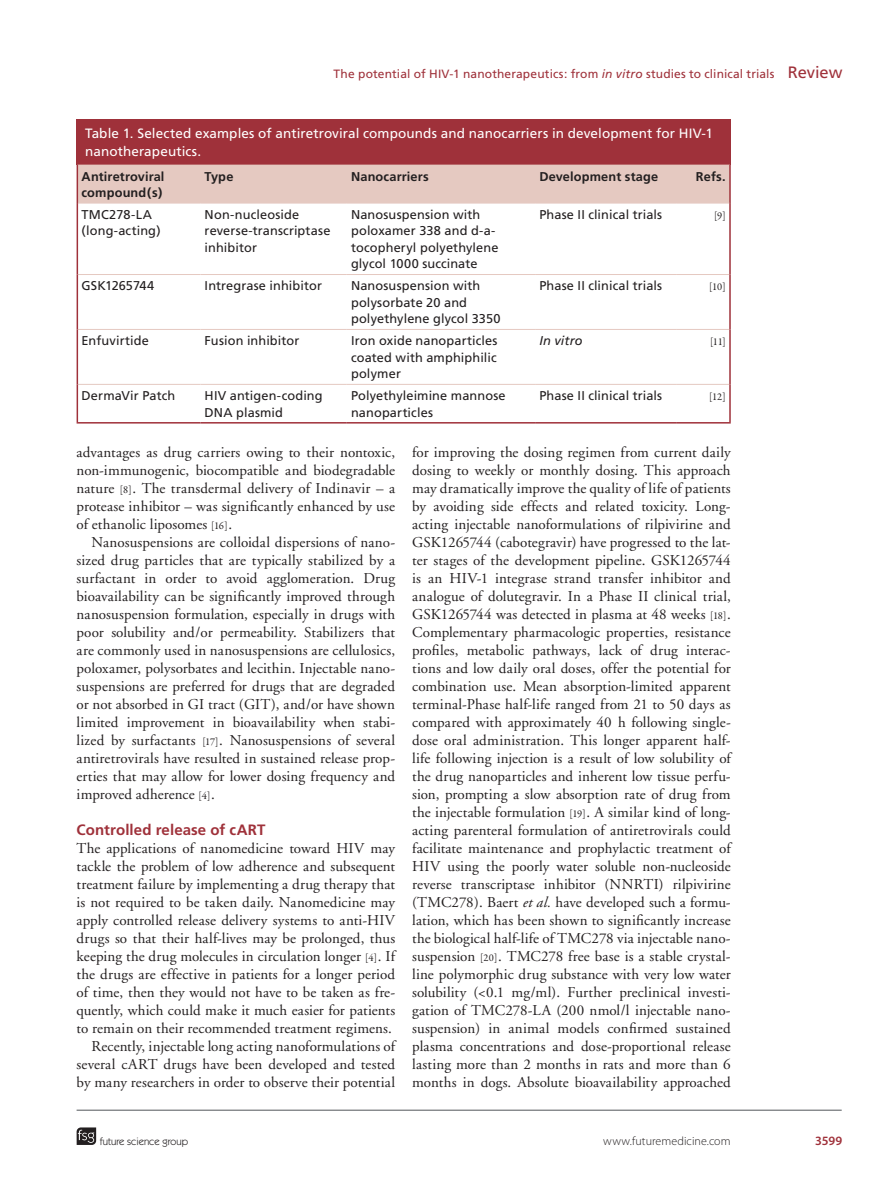
<style>
.page{position:relative;width:885px;height:1191px;background:#fff}
.page>*{position:absolute;margin:0;border:0;box-sizing:border-box;transform-origin:0 0}
.t1{font:15px/18px "Adobe Garamond";letter-spacing:.005em;color:#231f20;text-align:justify}
.t2{font:700 15px "Frutiger";letter-spacing:.005em;color:#9f313a}
.t3{font:13.5px/18px "Frutiger";letter-spacing:.005em;color:#fff}
.t4{font:12.75px/16.5px "Frutiger";letter-spacing:.01em;color:#231f20}
.t5{font:700 12.75px/16.5px "Frutiger";letter-spacing:.01em;color:#231f20}
.t6{font:italic 12.75px "Frutiger";letter-spacing:.015em;color:#231f20}
.t7{font:600 12.75px "Myriad Pro";color:#9f313a}
.t8{font:12px "Frutiger";letter-spacing:.01em;color:#9f313a}
.t9{font:300 12px "Myriad Pro";letter-spacing:.005em;color:#231f20}
.t10{font:10.5px "Itc Kabel";color:#231f20}
.t11{font:10.5px "Garamond Premr Pro";color:#231f20}
.s1{font-style:italic}
.s2{font-size:16.5px}
.s3{font-family:"Garamond Premr Pro";font-size:10.5px}
</style>
<div class="page">
<svg style="left:77px;top:1127px;width:19px;height:18px"></svg>
<hr style="left:77px;top:1109px;width:764px;height:1px;background:#52555a">
<div style="left:77px;top:119px;width:653px;height:46px;background:#9f313a"></div>
<div style="left:78px;top:165px;width:651px;height:38px;background:#e5c9c1"></div>
<hr style="left:77px;top:165px;width:1px;height:38px;background:#9f313a">
<hr style="left:729px;top:165px;width:1px;height:38px;background:#9f313a">
<hr style="left:77px;top:422px;width:123px;height:1px;background:#9f313a">
<hr style="left:200px;top:422px;width:147px;height:1px;background:#9f313a">
<hr style="left:347px;top:422px;width:188px;height:1px;background:#9f313a">
<hr style="left:535px;top:422px;width:141px;height:1px;background:#9f313a">
<hr style="left:676px;top:422px;width:54px;height:1px;background:#9f313a">
<hr style="left:78px;top:203px;width:122px;height:1px;background:#e5c9c1">
<hr style="left:200px;top:203px;width:147px;height:1px;background:#e5c9c1">
<hr style="left:347px;top:203px;width:188px;height:1px;background:#e5c9c1">
<hr style="left:535px;top:203px;width:141px;height:1px;background:#e5c9c1">
<hr style="left:676px;top:203px;width:53px;height:1px;background:#e5c9c1">
<hr style="left:78px;top:274px;width:122px;height:1px;background:#e5c9c1">
<hr style="left:200px;top:274px;width:147px;height:1px;background:#e5c9c1">
<hr style="left:347px;top:274px;width:188px;height:1px;background:#e5c9c1">
<hr style="left:535px;top:274px;width:141px;height:1px;background:#e5c9c1">
<hr style="left:676px;top:274px;width:53px;height:1px;background:#e5c9c1">
<hr style="left:78px;top:329px;width:122px;height:1px;background:#e5c9c1">
<hr style="left:200px;top:329px;width:147px;height:1px;background:#e5c9c1">
<hr style="left:347px;top:329px;width:188px;height:1px;background:#e5c9c1">
<hr style="left:535px;top:329px;width:141px;height:1px;background:#e5c9c1">
<hr style="left:676px;top:329px;width:53px;height:1px;background:#e5c9c1">
<hr style="left:78px;top:384px;width:122px;height:1px;background:#e5c9c1">
<hr style="left:200px;top:384px;width:147px;height:1px;background:#e5c9c1">
<hr style="left:347px;top:384px;width:188px;height:1px;background:#e5c9c1">
<hr style="left:535px;top:384px;width:141px;height:1px;background:#e5c9c1">
<hr style="left:676px;top:384px;width:53px;height:1px;background:#e5c9c1">
<hr style="left:77px;top:203px;width:1px;height:71px;background:#9f313a">
<hr style="left:729px;top:203px;width:1px;height:71px;background:#9f313a">
<hr style="left:77px;top:274px;width:1px;height:55px;background:#9f313a">
<hr style="left:729px;top:274px;width:1px;height:55px;background:#9f313a">
<hr style="left:77px;top:329px;width:1px;height:55px;background:#9f313a">
<hr style="left:729px;top:329px;width:1px;height:55px;background:#9f313a">
<hr style="left:77px;top:384px;width:1px;height:38px;background:#9f313a">
<hr style="left:729px;top:384px;width:1px;height:38px;background:#9f313a">
<p class="t8" style="left:333px;top:67px;width:510px">The potential of HIV-1 nanotherapeutics: from <span class="s1">in vitro</span> studies to clinical trials <span class="s2">Review</span></p>
<p class="t3" style="left:85px;top:124px;width:629px">Table 1. Selected examples of antiretroviral compounds and nanocarriers in development for HIV-1 nanotherapeutics.</p>
<p class="t5" style="left:82px;top:168px;width:84px">Antiretroviral compound(s)</p>
<p class="t5" style="left:204px;top:168px;width:30px">Type</p>
<p class="t5" style="left:351px;top:168px;width:79px">Nanocarriers</p>
<p class="t5" style="left:539px;top:168px;width:120px">Development stage</p>
<p class="t5" style="left:695px;top:168px;width:31px">Refs.</p>
<p class="t4" style="left:82px;top:206px;width:81px">TMC278-LA (long-acting)</p>
<p class="t4" style="left:205px;top:206px;width:127px">Non-nucleoside reverse-transcriptase inhibitor</p>
<p class="t4" style="left:351px;top:206px;width:149px">Nanosuspension with poloxamer 338 and d-a&shy;tocopheryl polyethylene glycol 1000 succinate</p>
<p class="t4" style="left:539px;top:206px;width:124px">Phase II clinical trials</p>
<p class="t11" style="left:714px;top:209px;width:13px">[9]</p>
<p class="t4" style="left:82px;top:278px;width:74px">GSK1265744</p>
<p class="t4" style="left:204px;top:278px;width:119px">Intregrase inhibitor</p>
<p class="t4" style="left:351px;top:278px;width:151px">Nanosuspension with polysorbate 20 and polyethylene glycol 3350</p>
<p class="t4" style="left:539px;top:278px;width:124px">Phase II clinical trials</p>
<p class="t11" style="left:709px;top:281px;width:18px">[10]</p>
<p class="t4" style="left:82px;top:332px;width:69px">Enfuvirtide</p>
<p class="t4" style="left:204px;top:332px;width:96px">Fusion inhibitor</p>
<p class="t4" style="left:351px;top:332px;width:148px;text-align:justify">Iron oxide nanoparticles coated with amphiphilic polymer</p>
<p class="t6" style="left:539px;top:333px;width:45px">In vitro</p>
<p class="t11" style="left:710px;top:336px;width:17px">[11]</p>
<p class="t4" style="left:82px;top:387px;width:95px">DermaVir Patch</p>
<p class="t4" style="left:204px;top:387px;width:119px">HIV antigen-coding<br>DNA plasmid</p>
<p class="t4" style="left:351px;top:387px;width:156px">Polyethyleimine mannose nanoparticles</p>
<p class="t4" style="left:539px;top:387px;width:124px">Phase II clinical trials</p>
<p class="t11" style="left:709px;top:391px;width:18px">[12]</p>
<p class="t1" style="left:77px;top:443px;width:320px">advantages as drug carriers owing to their nontoxic, non-immunogenic, biocompatible and biodegradable nature <span class="s3">[8]</span>. The transdermal delivery of Indinavir – a protease inhibitor – was significantly enhanced by use of ethanolic liposomes <span class="s3">[16]</span>.</p>
<p class="t1" style="left:77px;top:533px;width:320px;text-indent:15px">Nanosuspensions are colloidal dispersions of nano&shy;sized drug particles that are typically stabilized by a surfactant in order to avoid agglomeration. Drug bioavailability can be significantly improved through nanosuspension formulation, especially in drugs with poor solubility and/or permeability. Stabilizers that are commonly used in nanosuspensions are cellulosics, poloxamer, polysorbates and lecithin. Injectable nano&shy;suspensions are preferred for drugs that are degraded or not absorbed in GI tract (GIT), and/or have shown limited improvement in bioavailability when stabi&shy;lized by surfactants <span class="s3">[17]</span>. Nanosuspensions of several antiretrovirals have resulted in sustained release prop&shy;erties that may allow for lower dosing frequency and improved adherence <span class="s3">[4]</span>.</p>
<p class="t2" style="left:77px;top:820px;width:190px">Controlled release of cART</p>
<p class="t1" style="left:77px;top:839px;width:320px;text-align:right">The applications of nanomedicine toward HIV may tackle the problem of low adherence and subsequent treatment failure by implementing a drug therapy that is not required to be taken daily. Nanomedicine may apply controlled release delivery systems to anti-HIV drugs so that their half-lives may be prolonged, thus keeping the drug molecules in circulation longer <span class="s3">[4]</span>. If the drugs are effective in patients for a longer period of time, then they would not have to be taken as fre&shy;quently, which could make it much easier for patients to remain on their recommended treatment regimens.<br>Recently, injectable long acting nanoformulations of several cART drugs have been developed and tested by many researchers in order to observe their potential</p>
<p class="t1" style="left:412px;top:443px;width:320px">for improving the dosing regimen from current daily dosing to weekly or monthly dosing. This approach may dramatically improve the quality of life of patients by avoiding side effects and related toxicity. Long&shy;acting injectable nanoformulations of rilpivirine and GSK1265744 (cabotegravir) have progressed to the lat&shy;ter stages of the development pipeline. GSK1265744 is an HIV-1 integrase strand transfer inhibitor and analogue of dolutegravir. In a Phase II clinical trial, GSK1265744 was detected in plasma at 48 weeks <span class="s3">[18]</span>.<br>Complementary pharmacologic properties, resistance profiles, metabolic pathways, lack of drug interac&shy;tions and low daily oral doses, offer the potential for combination use. Mean absorption-limited apparent terminal-Phase half-life ranged from 21 to 50 days as compared with approximately 40 h following single&shy;dose oral administration. This longer apparent half&shy;life following injection is a result of low solubility of the drug nanoparticles and inherent low tissue perfu&shy;sion, prompting a slow absorption rate of drug from the injectable formulation <span class="s3">[19]</span>. A similar kind of long&shy;acting parenteral formulation of antiretrovirals could facilitate maintenance and prophylactic treatment of HIV using the poorly water soluble non-nucleoside reverse transcriptase inhibitor (NNRTI) rilpivirine (TMC278). Baert <span class="s1">et al.</span> have developed such a formu&shy;lation, which has been shown to significantly increase the biological half-life of TMC278 via injectable nano&shy;suspension <span class="s3">[20]</span>. TMC278 free base is a stable crystal&shy;line polymorphic drug substance with very low water solubility (&lt;0.1 mg/ml). Further preclinical investi&shy;gation of TMC278-LA (200 nmol/l injectable nano&shy;suspension) in animal models confirmed sustained plasma concentrations and dose-proportional release lasting more than 2 months in rats and more than 6 months in dogs. Absolute bioavailability approached</p>
<p class="t10" style="left:100px;top:1135px;width:90px">future science group</p>
<p class="t9" style="left:603px;top:1134px;width:129px">www.futuremedicine.com</p>
<p class="t7" style="left:815px;top:1132px;width:29px">3599</p>
</div>
